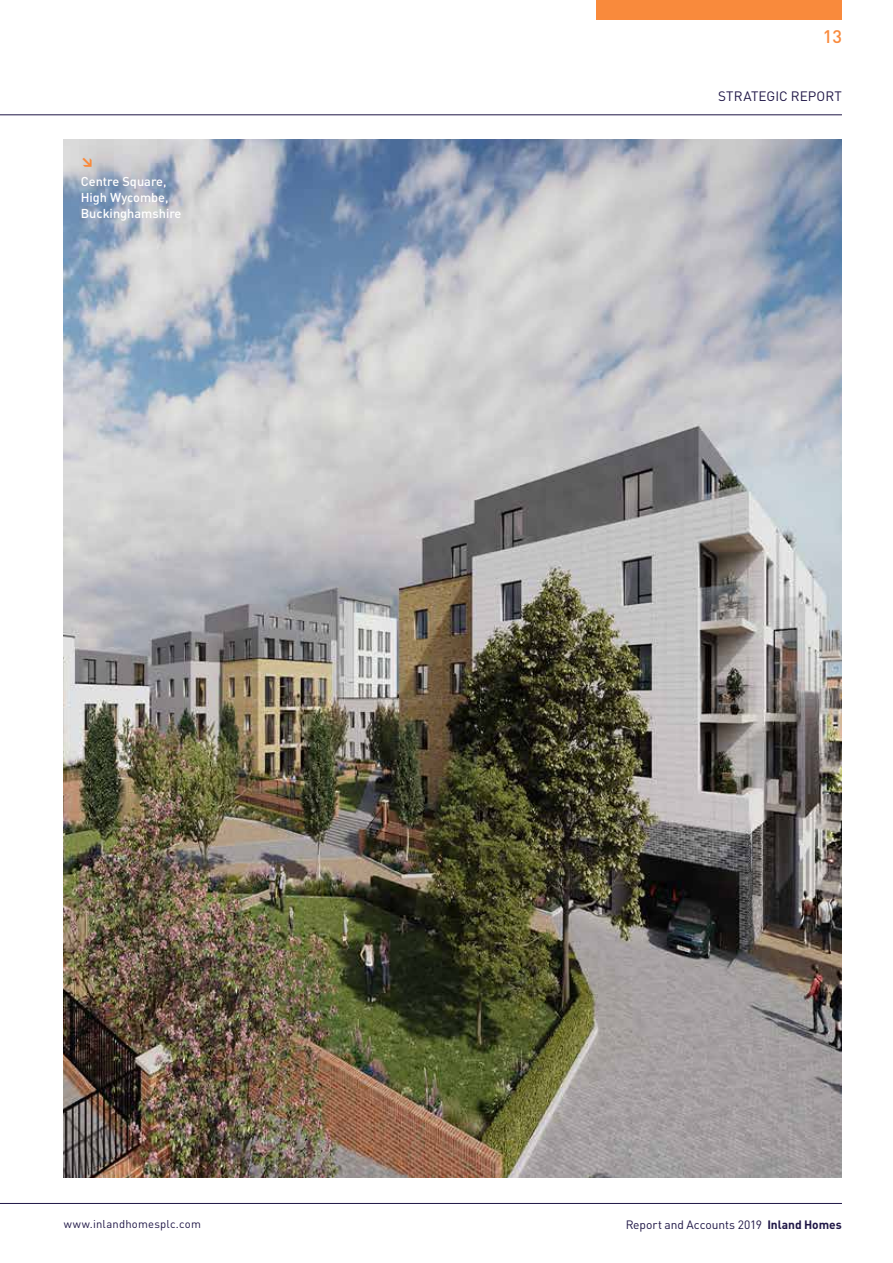
<style>
.page{position:relative;width:893px;height:1263px;background:#fff}
.page>*{position:absolute;margin:0;border:0;box-sizing:border-box;transform-origin:0 0}
.t1{font:500 18px "DINOT";color:#f98a3c}
.t2{font:13.5px "DINOT";letter-spacing:.005em;color:#1f1646}
.t3{font:500 12.75px/15.8px "DINOT";color:#fff}
.t4{font:900 12.75px "DINOT";color:#f98a3c}
.t5{font:12px "DINOT";letter-spacing:-.005em;color:#1f1646}
.t6{font:11.25px "DINOT";letter-spacing:.02em;color:#1f1646}
.s1{font-weight:700}
</style>
<div class="page">
<img style="left:64px;top:140px;width:778px;height:1038px">
<div style="left:597px;top:0;width:245px;height:20px;background:#f98a3c"></div>
<hr style="left:0;top:115px;width:842px;height:1px;background:#1f1646">
<hr style="left:0;top:1203px;width:842px;height:1px;background:#1f1646">
<p class="t4" style="left:81px;top:153px;width:15px">↘</p>
<p class="t3" style="left:81px;top:174px;width:102px">Centre Square,<br>High Wycombe,<br>Buckinghamshire</p>
<p class="t6" style="left:64px;top:1217px;width:139px">www.inlandhomesplc.com</p>
<h1 class="t1" style="left:823px;top:25px;width:21px">13</h1>
<p class="t2" style="left:718px;top:87px;width:125px">STRATEGIC REPORT</p>
<p class="t5" style="left:626px;top:1217px;width:218px">Report and Accounts 2019 <span class="s1">Inland Homes</span></p>
</div>
